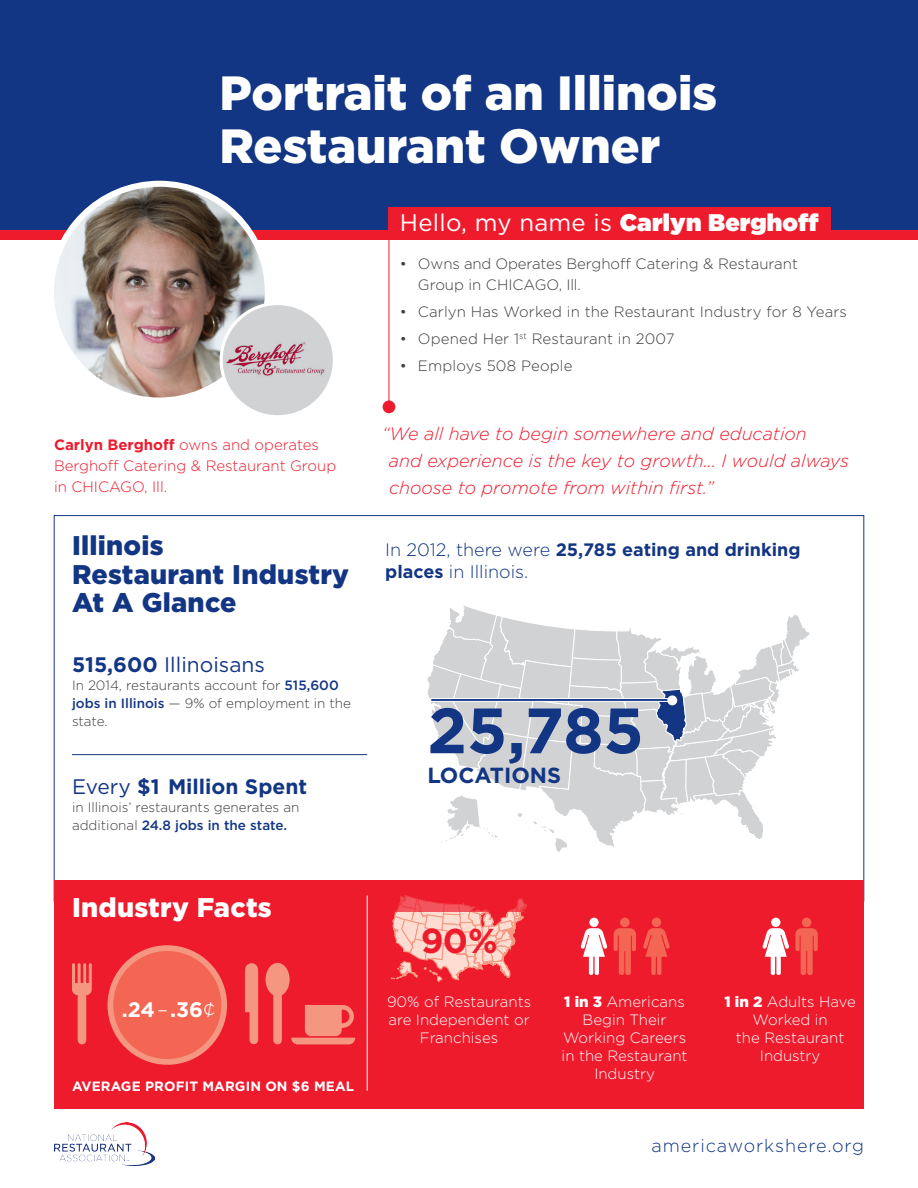
<style>
.page{position:relative;width:918px;height:1188px;background:#fff}
.page>*{position:absolute;margin:0;border:0;box-sizing:border-box;transform-origin:0 0}
.t1{font:700 63.9px "Gotham";color:#133684}
.t2{font:900 48px/52.5px "Gotham";color:#fff}
.t3{font:700 34.5px "Gotham";color:#ee1b2d}
.t4{font:900 27px/28.5px "Gotham";letter-spacing:.01em;color:#133684}
.t5{font:900 27px "Gotham";letter-spacing:.01em;color:#fff}
.t6{font:24px "Gotham";letter-spacing:.01em;color:#fff}
.t7{font:700 21.75px "Gotham";color:#133684}
.t8{font:700 21px "Gotham";color:#133684}
.t9{font:21px "Gotham";color:#133684}
.t10{font:700 21px "Gotham";color:#fff}
.t11{font:italic 300 18px/27px "Gotham";color:#ee1b2d}
.t12{font:700 18px/22.5px "Gotham";color:#133684}
.Normal{font:300 18px "Gotham";letter-spacing:.05em;color:#133684}
.t13{font:300 15px/21px "Gotham";color:#3e3e3f}
.t14{font:300 15px/18px "Gotham";color:#fff;text-align:center}
.t15{font:300 15px/21px "Gotham";color:#ee1b2d}
.t16{font:300 13.5px/18px "Gotham";color:#3e3e3f}
.t17{font:700 13.5px "Gotham";letter-spacing:.01em;color:#fff}
.s1{font-weight:900}
.s2{font-weight:700}
.s3{font-weight:500;color:#133684}
.s4{font-weight:400}
.s5{font-weight:300}
</style>
<div class="page">
<div style="left:0;top:0;width:918px;height:235px;background:#133684"></div>
<img style="left:54px;top:1123px;width:101px;height:42px">
<div style="left:54px;top:880px;width:810px;height:229px;background:#ee1b2d"></div>
<hr style="left:389px;top:208px;width:1px;height:199px;background:#ee1b2d">
<hr style="left:72px;top:754px;width:295px;height:1px;background:#133684">
<hr style="left:367px;top:895px;width:1px;height:196px;background:#fff">
<svg style="left:427px;top:606px;width:383px;height:246px"></svg>
<svg style="left:430px;top:698px;width:237px;height:4px"></svg>
<div style="left:667px;top:695px;width:10px;height:10px;background:#fff;border-radius:50%"></div>
<div style="left:383px;top:400px;width:12px;height:13px;background:#ee1b2d;border-radius:50%"></div>
<div style="left:589px;top:918px;width:10px;height:9px;background:#fff;border-radius:50%"></div>
<svg style="left:580px;top:928px;width:28px;height:47px"></svg>
<div style="left:652px;top:918px;width:9px;height:9px;background:#f26653;border-radius:50%"></div>
<svg style="left:643px;top:928px;width:27px;height:47px"></svg>
<div style="left:620px;top:918px;width:10px;height:9px;background:#f26653;border-radius:50%"></div>
<svg style="left:614px;top:928px;width:22px;height:47px"></svg>
<div style="left:771px;top:918px;width:9px;height:9px;background:#fff;border-radius:50%"></div>
<div style="left:802px;top:918px;width:9px;height:9px;background:#f26653;border-radius:50%"></div>
<svg style="left:762px;top:928px;width:56px;height:47px"></svg>
<div style="left:0;top:230px;width:918px;height:9px;background:#ee1b2d"></div>
<img style="left:51px;top:184px;width:217px;height:217px;border-radius:108px">
<div style="left:48px;top:181px;width:223px;height:223px;border:6px solid #fff;border-radius:50%"></div>
<div style="left:221px;top:304px;width:113px;height:113px;background:#d1d2d4;border-radius:50%"></div>
<img style="left:221px;top:325px;width:111px;height:70px">
<div style="left:220px;top:302px;width:116px;height:116px;border:3px solid #fff;border-radius:50%"></div>
<div style="left:389px;top:208px;width:442px;height:27px;background:#ee1b2d"></div>
<svg style="left:391px;top:912px;width:134px;height:70px"></svg>
<svg style="left:396px;top:895px;width:131px;height:17px"></svg>
<svg style="left:72px;top:963px;width:20px;height:82px"></svg>
<svg style="left:245px;top:963px;width:13px;height:82px"></svg>
<svg style="left:291px;top:1005px;width:64px;height:39px"></svg>
<div style="left:108px;top:945px;width:119px;height:120px;background:#f26653;border:6px solid #f59680;border-radius:50%"></div>
<svg style="left:273px;top:995px;width:9px;height:50px"></svg>
<div style="left:266px;top:963px;width:24px;height:33px;background:#f59680;border-radius:50%"></div>
<p class="t2" style="left:220px;top:67px;width:499px">Portrait of an Illinois<br>Restaurant Owner</p>
<p class="t6" style="left:400px;top:207px;width:420px">Hello, my name is <span class="s1">Carlyn Berghoff</span></p>
<p class="t15" style="left:54px;top:434px;width:284px"><span class="s2">Carlyn Berghoff</span> owns and operates<br>Berghoff Catering &amp; Restaurant Group in CHICAGO, Ill.</p>
<p class="t4" style="left:72px;top:531px;width:279px">Illinois<br>Restaurant Industry<br>At A Glance</p>
<p class="t9" style="left:72px;top:652px;width:194px"><span class="s2">515,600</span> Illinoisans</p>
<p class="t16" style="left:72px;top:676px;width:281px">In 2014, restaurants account for <span class="s3">515,600 jobs in Illinois</span> — 9% of employment in the state.</p>
<p class="t8" style="left:72px;top:773px;width:237px"><span class="s4">Every</span> $1 Million Spent</p>
<p class="t16" style="left:72px;top:798px;width:229px">in Illinois’ restaurants generates an additional <span class="s3">24.8 jobs in the state.</span></p>
<p class="t5" style="left:72px;top:889px;width:201px">Industry Facts</p>
<p class="t10" style="left:122px;top:996px;width:95px">.24<span class="s5">–</span>.36<span class="s5">¢</span></p>
<p class="t17" style="left:72px;top:1077px;width:284px">AVERAGE PROFIT MARGIN ON $6 MEAL</p>
<p class="t13" style="left:418px;top:253px;width:382px;text-indent:-18px">• Owns and Operates Berghoff Catering &amp; Restaurant<br>Group in CHICAGO, Ill.</p>
<p class="t13" style="left:400px;top:301px;width:449px">• Carlyn Has Worked in the Restaurant Industry for 8 Years</p>
<p class="t13" style="left:400px;top:328px;width:276px">• Opened Her 1<sup>st</sup> Restaurant in 2007</p>
<p class="t13" style="left:400px;top:355px;width:174px">• Employs 508 People</p>
<p class="t11" style="left:389px;top:420px;width:462px;text-indent:-7px">“We all have to begin somewhere and education<br>and experience is the key to growth... I would always choose to promote from within first.”</p>
<p class="t12" style="left:385px;top:538px;width:417px"><span class="s5">In 2012, there were</span> 25,785 eating and drinking places <span class="s5">in Illinois.</span></p>
<p class="t1" style="left:427px;top:688px;width:218px">25,785</p>
<p class="t7" style="left:427px;top:761px;width:135px">LOCATIONS</p>
<p class="t3" style="left:421px;top:918px;width:79px">90%</p>
<p class="t14" style="left:387px;top:992px;width:146px">90% of Restaurants are Independent or<br>Franchises</p>
<p class="t14" style="left:564px;top:992px;width:122px"><span class="s1">1 in 3</span> Americans<br>Begin Their</p>
<p class="t14" style="left:562px;top:1028px;width:127px">Working Careers in the Restaurant<br>Industry</p>
<p class="t14" style="left:724px;top:992px;width:133px"><span class="s1">1 in 2</span> Adults Have<br>Worked in</p>
<p class="t14" style="left:736px;top:1028px;width:110px">the Restaurant<br>Industry</p>
<p class="Normal" style="left:652px;top:1134px;width:214px">americaworkshere.org</p>
</div>
